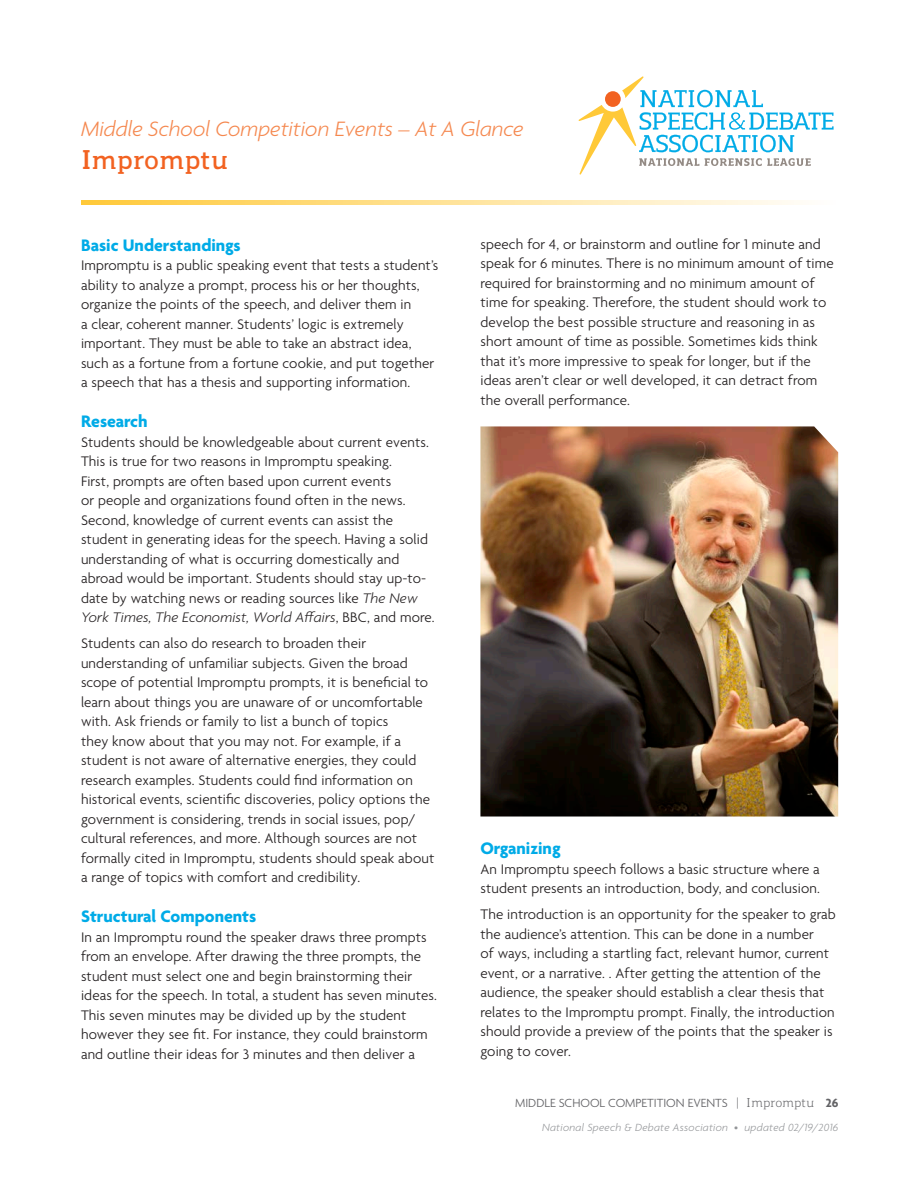
<style>
.page{position:relative;width:918px;height:1188px;background:#fff}
.page>*{position:absolute;margin:0;border:0;box-sizing:border-box;transform-origin:0 0}
.t1{font:600 27px "Regan Slab";color:#f26221}
.t2{font:italic 300 22.5px "Agenda";color:#f5884f}
.t3{font:700 18px "Agenda";color:#00abe7}
.t4{font:300 15px/19.5px "Agenda";letter-spacing:.01em;color:#231f20}
.t5{font:300 12.75px "Agenda";color:#636366}
.t6{font:italic 300 11.25px "Agenda";letter-spacing:.025em;color:#939598}
.s1{font-style:italic}
.s2{font-family:"Regan Slab";font-weight:400}
.s3{font-weight:700}
.s4{font-style:normal}
</style>
<div class="page">
<svg style="left:81px;top:200px;width:719px;height:5px;background:#ffe296"></svg>
<svg style="left:579px;top:76px;width:255px;height:99px"></svg>
<img style="left:480px;top:426px;width:358px;height:391px">
<p class="t2" style="left:81px;top:115px;width:444px">Middle School Competition Events – At A Glance</p>
<p class="t1" style="left:81px;top:139px;width:149px">Impromptu</p>
<p class="t3" style="left:81px;top:236px;width:161px">Basic Understandings</p>
<p class="t4" style="left:81px;top:257px;width:359px">Impromptu is a public speaking event that tests a student’s ability to analyze a prompt, process his or her thoughts, organize the points of the speech, and deliver them in<br>a clear, coherent manner. Students’ logic is extremely important. They must be able to take an abstract idea, such as a fortune from a fortune cookie, and put together a speech that has a thesis and supporting information.</p>
<p class="t3" style="left:81px;top:412px;width:68px">Research</p>
<p class="t4" style="left:81px;top:433px;width:355px">Students should be knowledgeable about current events.<br>This is true for two reasons in Impromptu speaking.<br>First, prompts are often based upon current events<br>or people and organizations found often in the news.<br>Second, knowledge of current events can assist the student in generating ideas for the speech. Having a solid understanding of what is occurring domestically and abroad would be important. Students should stay up-to&shy;date by watching news or reading sources like <span class="s1">The New York Times, The Economist, World Affairs</span>, BBC, and more.</p>
<p class="t4" style="left:81px;top:635px;width:355px">Students can also do research to broaden their understanding of unfamiliar subjects. Given the broad scope of potential Impromptu prompts, it is beneficial to learn about things you are unaware of or uncomfortable with. Ask friends or family to list a bunch of topics<br>they know about that you may not. For example, if a student is not aware of alternative energies, they could research examples. Students could find information on historical events, scientific discoveries, policy options the government is considering, trends in social issues, pop/ cultural references, and more. Although sources are not formally cited in Impromptu, students should speak about a range of topics with comfort and credibility.</p>
<p class="t3" style="left:81px;top:907px;width:177px">Structural Components</p>
<p class="t4" style="left:81px;top:928px;width:357px">In an Impromptu round the speaker draws three prompts from an envelope. After drawing the three prompts, the student must select one and begin brainstorming their ideas for the speech. In total, a student has seven minutes.<br>This seven minutes may be divided up by the student however they see fit. For instance, they could brainstorm and outline their ideas for 3 minutes and then deliver a</p>
<p class="t4" style="left:480px;top:235px;width:355px">speech for 4, or brainstorm and outline for 1 minute and speak for 6 minutes. There is no minimum amount of time required for brainstorming and no minimum amount of time for speaking. Therefore, the student should work to develop the best possible structure and reasoning in as short amount of time as possible. Sometimes kids think that it’s more impressive to speak for longer, but if the ideas aren’t clear or well developed, it can detract from the overall performance.</p>
<p class="t3" style="left:480px;top:839px;width:82px">Organizing</p>
<p class="t4" style="left:480px;top:860px;width:341px">An Impromptu speech follows a basic structure where a student presents an introduction, body, and conclusion.</p>
<p class="t4" style="left:480px;top:906px;width:357px">The introduction is an opportunity for the speaker to grab the audience’s attention. This can be done in a number<br>of ways, including a startling fact, relevant humor, current event, or a narrative. . After getting the attention of the audience, the speaker should establish a clear thesis that relates to the Impromptu prompt. Finally, the introduction should provide a preview of the points that the speaker is going to cover.</p>
<p class="t5" style="left:515px;top:1096px;width:325px">MIDDLE SCHOOL COMPETITION EVENTS <span class="s2">| Impromptu</span> <span class="s3">26</span></p>
<p class="t6" style="left:542px;top:1121px;width:298px">National Speech &amp; Debate Association <span class="s4">•</span> updated 02/19/2016</p>
</div>
